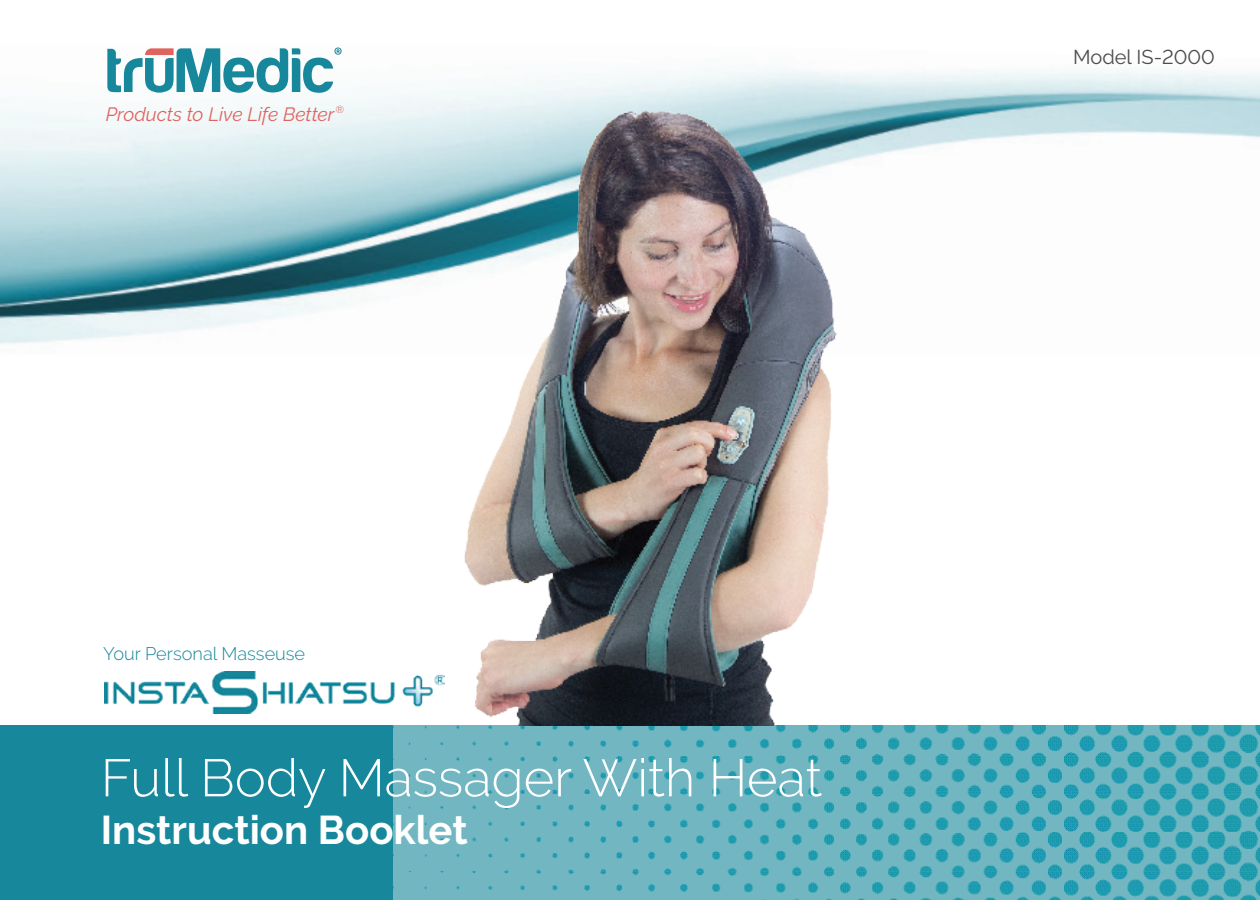
<style>
.page{position:relative;width:1260px;height:900px;background:#fff}
.page>*{position:absolute;margin:0;border:0;box-sizing:border-box;transform-origin:0 0}
.t1{font:300 52.5px "Raleway";color:#fff}
.t2{font:700 40px "Raleway";color:#fff}
.Body_Copy{font:20px "Raleway";color:#4b4c4d}
.Body_Copy-2{font:italic 19.25px "Raleway";color:#df635f}
.t3{font:300 18.25px "Raleway";color:#17879b}
</style>
<div class="page">
<img style="left:0;top:47px;width:1260px;height:297px">
<svg style="left:107px;top:48px;width:235px;height:45px"></svg>
<div style="left:0;top:725px;width:1260px;height:175px;background:#17879b"></div>
<img style="left:393px;top:725px;width:867px;height:175px">
<img style="left:460px;top:71px;width:380px;height:654px">
<img style="left:105px;top:672px;width:339px;height:41px">
<p class="Body_Copy-2" style="left:106px;top:103px;width:240px">Products to Live Life Better<sup>®</sup></p>
<p class="t3" style="left:103px;top:643px;width:203px">Your Personal Masseuse</p>
<p class="t1" style="left:101px;top:747px;width:723px">Full Body Massager With Heat</p>
<p class="t2" style="left:101px;top:807px;width:368px">Instruction Booklet</p>
<p class="Body_Copy" style="left:1073px;top:45px;width:143px">Model IS-2000</p>
</div>
